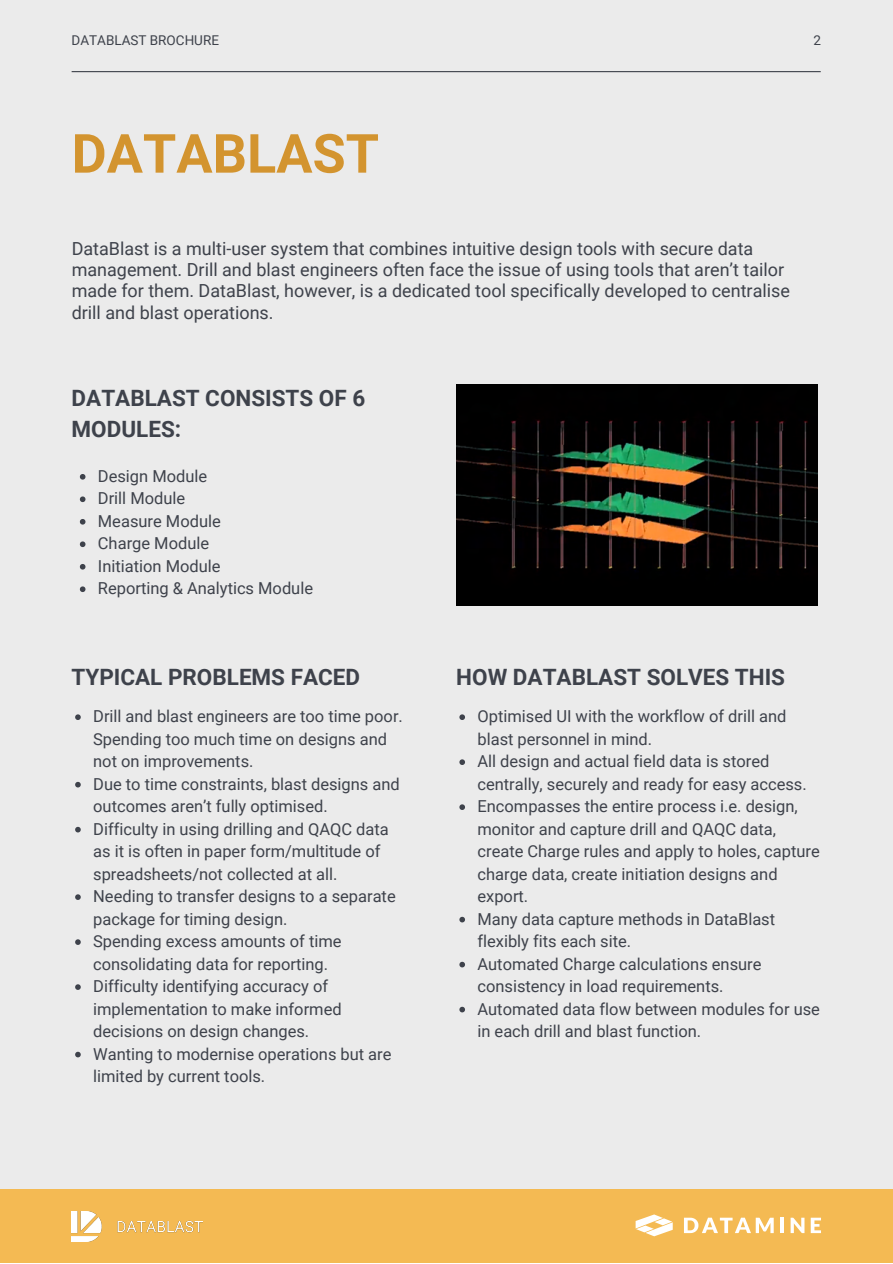
<style>
.page{position:relative;width:893px;height:1264px;background:#fff}
.page>*{position:absolute;margin:0;border:0;box-sizing:border-box;transform-origin:0 0}
.t1{font:700 54px "Roboto";color:#d3942f}
.t2{font:700 22.5px/31.5px "Roboto";color:#3e424b}
.t3{font:18px/21.3px "Roboto";color:#3e424b}
.t4{font:16.5px/22.5px "Roboto";color:#3e424b}
.t5{font:13.5px "Roboto";color:#3e424b}
</style>
<div class="page">
<div style="left:0;top:0;width:892px;height:1262px;background:#ebebeb"></div>
<div style="left:0;top:1189px;width:892px;height:73px;background:#f4ba53"></div>
<svg style="left:684px;top:1217px;width:89px;height:16px"></svg>
<hr style="left:780px;top:1217px;width:4px;height:15px;background:#fff">
<svg style="left:790px;top:1217px;width:14px;height:15px"></svg>
<svg style="left:810px;top:1217px;width:11px;height:16px"></svg>
<svg style="left:635px;top:1214px;width:37px;height:22px"></svg>
<img style="left:72px;top:1211px;width:130px;height:30px">
<hr style="left:72px;top:71px;width:748px;height:1px;background:#3e424b">
<img style="left:456px;top:384px;width:361px;height:221px">
<svg style="left:80px;top:474px;width:5px;height:5px"></svg>
<svg style="left:80px;top:496px;width:5px;height:6px"></svg>
<svg style="left:80px;top:519px;width:5px;height:5px"></svg>
<svg style="left:80px;top:541px;width:5px;height:6px"></svg>
<svg style="left:80px;top:564px;width:5px;height:5px"></svg>
<svg style="left:80px;top:586px;width:5px;height:6px"></svg>
<svg style="left:75px;top:714px;width:6px;height:6px"></svg>
<svg style="left:75px;top:781px;width:6px;height:6px"></svg>
<svg style="left:75px;top:826px;width:6px;height:6px"></svg>
<svg style="left:75px;top:894px;width:6px;height:6px"></svg>
<svg style="left:75px;top:939px;width:6px;height:5px"></svg>
<svg style="left:75px;top:984px;width:6px;height:5px"></svg>
<svg style="left:75px;top:1051px;width:6px;height:6px"></svg>
<svg style="left:459px;top:714px;width:6px;height:6px"></svg>
<svg style="left:459px;top:759px;width:6px;height:6px"></svg>
<svg style="left:459px;top:804px;width:6px;height:6px"></svg>
<svg style="left:459px;top:916px;width:6px;height:6px"></svg>
<svg style="left:459px;top:961px;width:6px;height:6px"></svg>
<svg style="left:459px;top:1006px;width:6px;height:6px"></svg>
<p class="t5" style="left:72px;top:33px;width:149px">DATABLAST BROCHURE</p>
<p class="t5" style="left:813px;top:33px;width:9px">2</p>
<h1 class="t1" style="left:72px;top:123px;width:309px">DATABLAST</h1>
<p class="t3" style="left:72px;top:238px;width:719px">DataBlast is a multi-user system that combines intuitive design tools with secure data management. Drill and blast engineers often face the issue of using tools that aren’t tailor made for them. DataBlast, however, is a dedicated tool specifically developed to centralise drill and blast operations.</p>
<h2 class="t2" style="left:72px;top:382px;width:295px">DATABLAST CONSISTS OF 6<br>MODULES:</h2>
<p class="t4" style="left:98px;top:465px;width:217px">Design Module<br>Drill Module<br>Measure Module<br>Charge Module<br>Initiation Module<br>Reporting &amp; Analytics Module</p>
<h2 class="t2" style="left:72px;top:662px;width:290px">TYPICAL PROBLEMS FACED</h2>
<p class="t4" style="left:93px;top:705px;width:311px">Drill and blast engineers are too time poor.<br>Spending too much time on designs and not on improvements.<br>Due to time constraints, blast designs and outcomes aren’t fully optimised.<br>Difficulty in using drilling and QAQC data as it is often in paper form/multitude of spreadsheets/not collected at all.<br>Needing to transfer designs to a separate package for timing design.<br>Spending excess amounts of time consolidating data for reporting.<br>Difficulty identifying accuracy of implementation to make informed decisions on design changes.<br>Wanting to modernise operations but are limited by current tools.</p>
<h2 class="t2" style="left:456px;top:662px;width:330px">HOW DATABLAST SOLVES THIS</h2>
<p class="t4" style="left:477px;top:705px;width:344px">Optimised UI with the workflow of drill and blast personnel in mind.<br>All design and actual field data is stored centrally, securely and ready for easy access.<br>Encompasses the entire process i.e. design, monitor and capture drill and QAQC data, create Charge rules and apply to holes, capture charge data, create initiation designs and export.<br>Many data capture methods in DataBlast flexibly fits each site.<br>Automated Charge calculations ensure consistency in load requirements.<br>Automated data flow between modules for use in each drill and blast function.</p>
</div>
